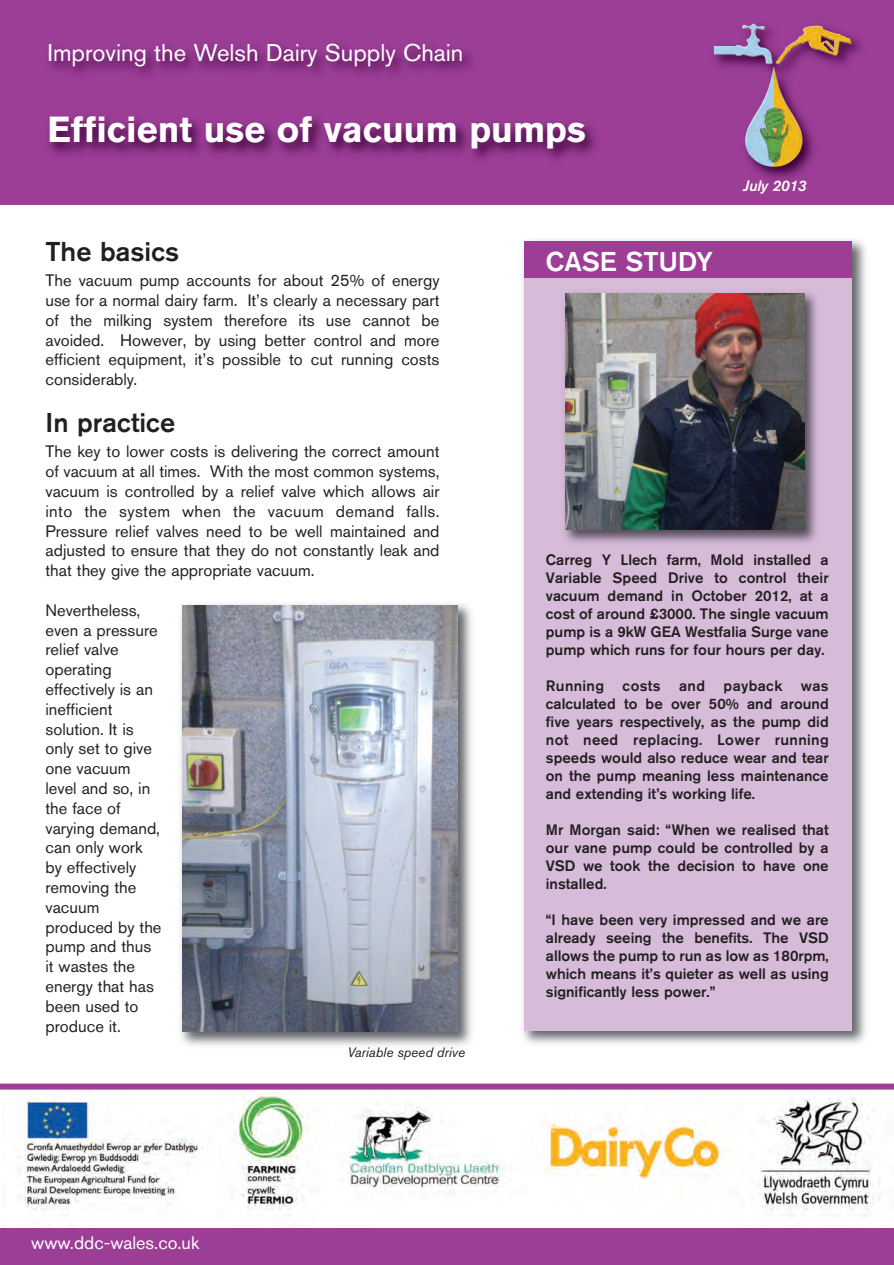
<style>
.page{position:relative;width:894px;height:1265px;background:#fff}
.page>*{position:absolute;margin:0;border:0;box-sizing:border-box;transform-origin:0 0}
.t1{font:700 36px "Akzidenz Grotesk BQ";color:#fff}
.t2{font:500 27px "Akzidenz Grotesk BQ";color:#231f20}
.t3{font:500 27px "Akzidenz Grotesk BQ";color:#fff}
.t4{font:24px "Akzidenz Grotesk BQ";color:#fff}
.t5{font:18px "Akzidenz Grotesk BQ";color:#fff}
.t6{font:16.5px/19.8px "Akzidenz Grotesk BQ";color:#231f20;text-align:justify}
.t7{font:500 15px/18px "Akzidenz Grotesk BQ";color:#231f20;text-align:justify}
.t8{font:italic 15px "Akzidenz Grotesk BQ Med";color:#fff}
.t9{font:italic 13.5px "Akzidenz Grotesk BQ";color:#231f20}
</style>
<div class="page">
<div style="left:0;top:0;width:894px;height:205px;background:#9c3d96"></div>
<img style="left:3px;top:1089px;width:891px;height:127px">
<div style="left:0;top:1083px;width:894px;height:6px;background:#9c3d96"></div>
<img style="left:522px;top:240px;width:344px;height:804px">
<div style="left:524px;top:241px;width:328px;height:789px;background:#d7bcda"></div>
<div style="left:524px;top:241px;width:328px;height:36px;background:#9c3d96"></div>
<img style="left:564px;top:292px;width:253px;height:251px">
<img style="left:565px;top:293px;width:239px;height:237px">
<div style="left:0;top:1228px;width:894px;height:37px;background:#9c3d96"></div>
<img style="left:714px;top:23px;width:147px;height:155px">
<img style="left:755px;top:26px;width:17px;height:38px">
<img style="left:180px;top:604px;width:292px;height:442px">
<img style="left:182px;top:605px;width:275px;height:426px">
<h3 class="t4" style="left:48px;top:38px;width:417px">Improving the Welsh Dairy Supply Chain</h3>
<h1 class="t1" style="left:48px;top:109px;width:540px">Efficient use of vacuum pumps</h1>
<p class="t8" style="left:743px;top:177px;width:65px">July 2013</p>
<h2 class="t2" style="left:45px;top:235px;width:135px">The basics</h2>
<p class="t6" style="left:45px;top:270px;width:395px">The vacuum pump accounts for about 25% of energy use for a normal dairy farm. It’s clearly a necessary part of the milking system therefore its use cannot be avoided. However, by using better control and more efficient equipment, it’s possible to cut running costs considerably.</p>
<h2 class="t2" style="left:45px;top:406px;width:131px">In practice</h2>
<p class="t6" style="left:45px;top:441px;width:395px">The key to lower costs is delivering the correct amount of vacuum at all times. With the most common systems, vacuum is controlled by a relief valve which allows air into the system when the vacuum demand falls.<br>Pressure relief valves need to be well maintained and adjusted to ensure that they do not constantly leak and that they give the appropriate vacuum.</p>
<p class="t6" style="left:45px;top:600px;width:118px;text-align:left">Nevertheless, even a pressure relief valve operating effectively is an inefficient solution. It is only set to give one vacuum level and so, in the face of varying demand, can only work by effectively removing the vacuum produced by the pump and thus it wastes the energy that has been used to produce it.</p>
<p class="t5" style="left:31px;top:1231px;width:170px">www.ddc-wales.co.uk</p>
<p class="t9" style="left:347px;top:1044px;width:119px">Variable speed drive</p>
<h2 class="t3" style="left:546px;top:245px;width:169px">CASE STUDY</h2>
<p class="t7" style="left:546px;top:550px;width:284px">Carreg Y Llech farm, Mold installed a Variable Speed Drive to control their vacuum demand in October 2012, at a cost of around £3000. The single vacuum pump is a 9kW GEA Westfalia Surge vane pump which runs for four hours per day.</p>
<p class="t7" style="left:546px;top:676px;width:284px">Running costs and payback was calculated to be over 50% and around five years respectively, as the pump did not need replacing. Lower running speeds would also reduce wear and tear on the pump meaning less maintenance and extending it’s working life.</p>
<p class="t7" style="left:546px;top:820px;width:284px">Mr Morgan said: “When we realised that our vane pump could be controlled by a VSD we took the decision to have one installed.</p>
<p class="t7" style="left:546px;top:910px;width:284px">“I have been very impressed and we are already seeing the benefits. The VSD allows the pump to run as low as 180rpm, which means it’s quieter as well as using significantly less power.”</p>
</div>
